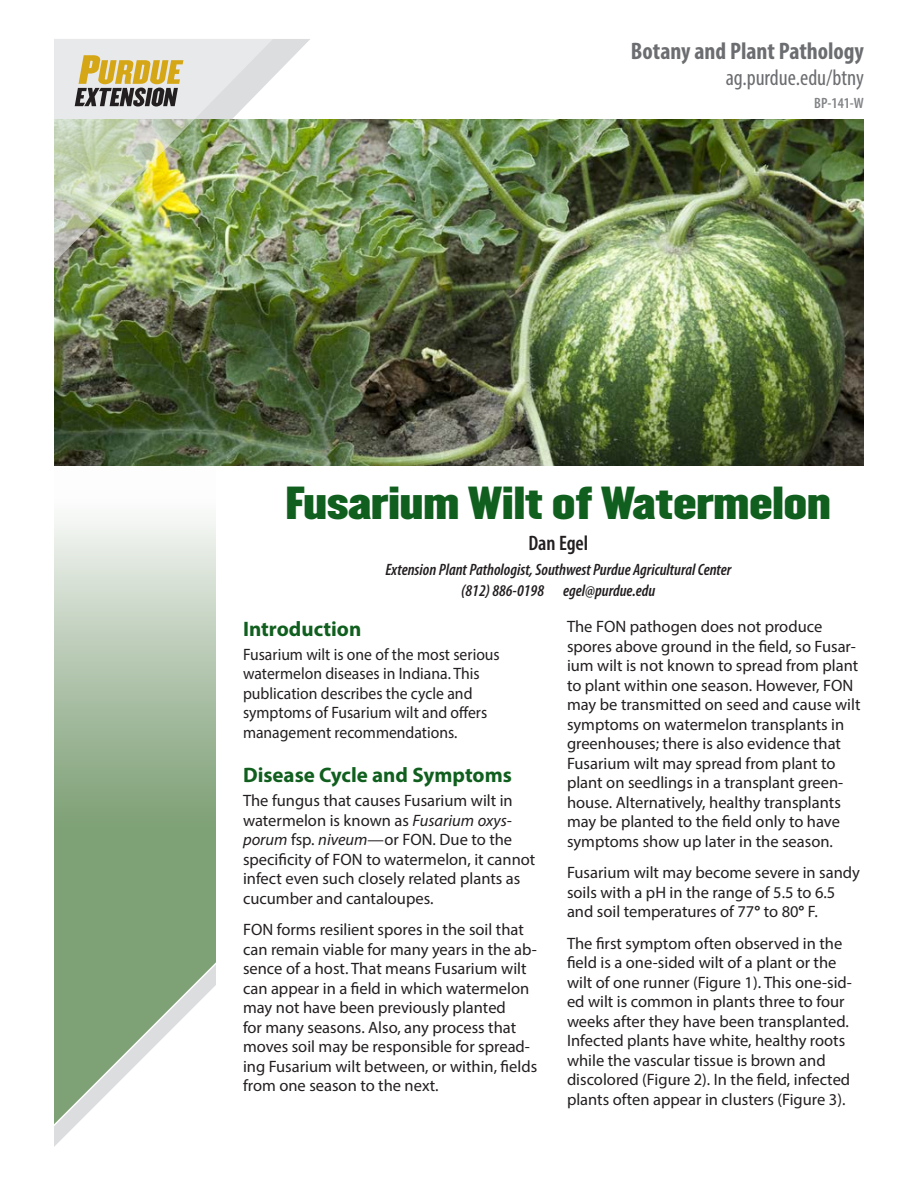
<style>
.page{position:relative;width:918px;height:1188px;background:#fff}
.page>*{position:absolute;margin:0;border:0;box-sizing:border-box;transform-origin:0 0}
.PUBLICATION_HEADING{font:40.5px "Champion Middleweight";color:#105f1e}
.t1{font:700 condensed 24px "Myriad Pro";color:#6c6d70}
.t2{font:condensed 22.5px "Myriad Pro";color:#6c6d70}
.HEADING_1{font:700 21px "Myriad Pro";color:#105f1e}
.t3{font:600 condensed 21px "Myriad Pro";color:#231f20}
.t4{font:16.5px/19.5px "Myriad Pro";color:#231f20}
.t5{font:16.5px/19.5px "Myriad Pro";color:#231f20;scale:.95 1}
.t6{font:italic 600 condensed 16.5px "Myriad Pro";color:#231f20}
.t7{font:600 condensed 15px "Myriad Pro";color:#808285}
.s1{font-style:italic}
.s2{font-weight:700;color:#222}
</style>
<div class="page">
<svg style="left:273px;top:39px;width:37px;height:81px"></svg>
<img style="left:54px;top:120px;width:810px;height:345px">
<svg style="left:54px;top:285px;width:162px;height:674px;background:#93a78a"></svg>
<svg style="left:54px;top:959px;width:162px;height:188px"></svg>
<img style="left:54px;top:39px;width:219px;height:224px">
<svg style="left:75px;top:55px;width:108px;height:52px;background:#b6a77a"></svg>
<p class="t1" style="left:631px;top:36px;width:235px">Botany and Plant Pathology</p>
<p class="t2" style="left:726px;top:64px;width:140px">ag.purdue.edu/btny</p>
<p class="t7" style="left:814px;top:95px;width:51px">BP-141-W</p>
<p class="PUBLICATION_HEADING" style="left:286px;top:470px;width:546px">Fusarium Wilt of Watermelon</p>
<p class="t3" style="left:528px;top:532px;width:61px">Dan Egel</p>
<p class="t6" style="left:385px;top:560px;width:347px">Extension Plant Pathologist, Southwest Purdue Agricultural Center</p>
<p class="t6" style="left:461px;top:581px;width:196px">(812) 886-0198 egel@purdue.edu</p>
<p class="HEADING_1" style="left:243px;top:615px;width:120px">Introduction</p>
<p class="t5" style="left:243px;top:644px;width:272px">Fusarium wilt is one of the most serious watermelon diseases in Indiana. This publication describes the cycle and symptoms of Fusarium wilt and offers management recommendations.</p>
<p class="HEADING_1" style="left:243px;top:761px;width:270px">Disease Cycle and Symptoms</p>
<p class="t4" style="left:243px;top:791px;width:294px">The fungus that causes Fusarium wilt in watermelon is known as <span class="s1">Fusarium oxys&shy;porum</span> fsp. <span class="s1">niveum</span>—or FON. Due to the specificity of FON to watermelon, it cannot infect even such closely related plants as cucumber and cantaloupes.</p>
<p class="t4" style="left:243px;top:920px;width:296px">FON forms resilient spores in the soil that can remain viable for many years in the ab&shy;sence of a host. That means Fusarium wilt can appear in a field in which watermelon may not have been previously planted<br>for many seasons. Also, any process that moves soil may be responsible for spread&shy;ing Fusarium wilt between, or within, fields from one season to the next.</p>
<p class="t4" style="left:567px;top:617px;width:295px">The FON pathogen does not produce spores above ground in the field, so Fusar&shy;ium wilt is not known to spread from plant to plant within one season. However, FON may be transmitted on seed and cause wilt symptoms on watermelon transplants in greenhouses; there is also evidence that Fusarium wilt may spread from plant to plant on seedlings in a transplant green&shy;house. Alternatively, healthy transplants may be planted to the field only to have symptoms show up later in the season.</p>
<p class="t4" style="left:567px;top:863px;width:295px">Fusarium wilt may become severe in sandy soils with a pH in the range of 5.5 to 6.5 and soil temperatures of 77<span class="s2">°</span> to 80<span class="s2">°</span> F.</p>
<p class="t4" style="left:567px;top:933px;width:286px">The first symptom often observed in the field is a one-sided wilt of a plant or the wilt of one runner (Figure 1). This one-sid&shy;ed wilt is common in plants three to four weeks after they have been transplanted.<br>Infected plants have white, healthy roots while the vascular tissue is brown and discolored (Figure 2). In the field, infected plants often appear in clusters (Figure 3).</p>
</div>
